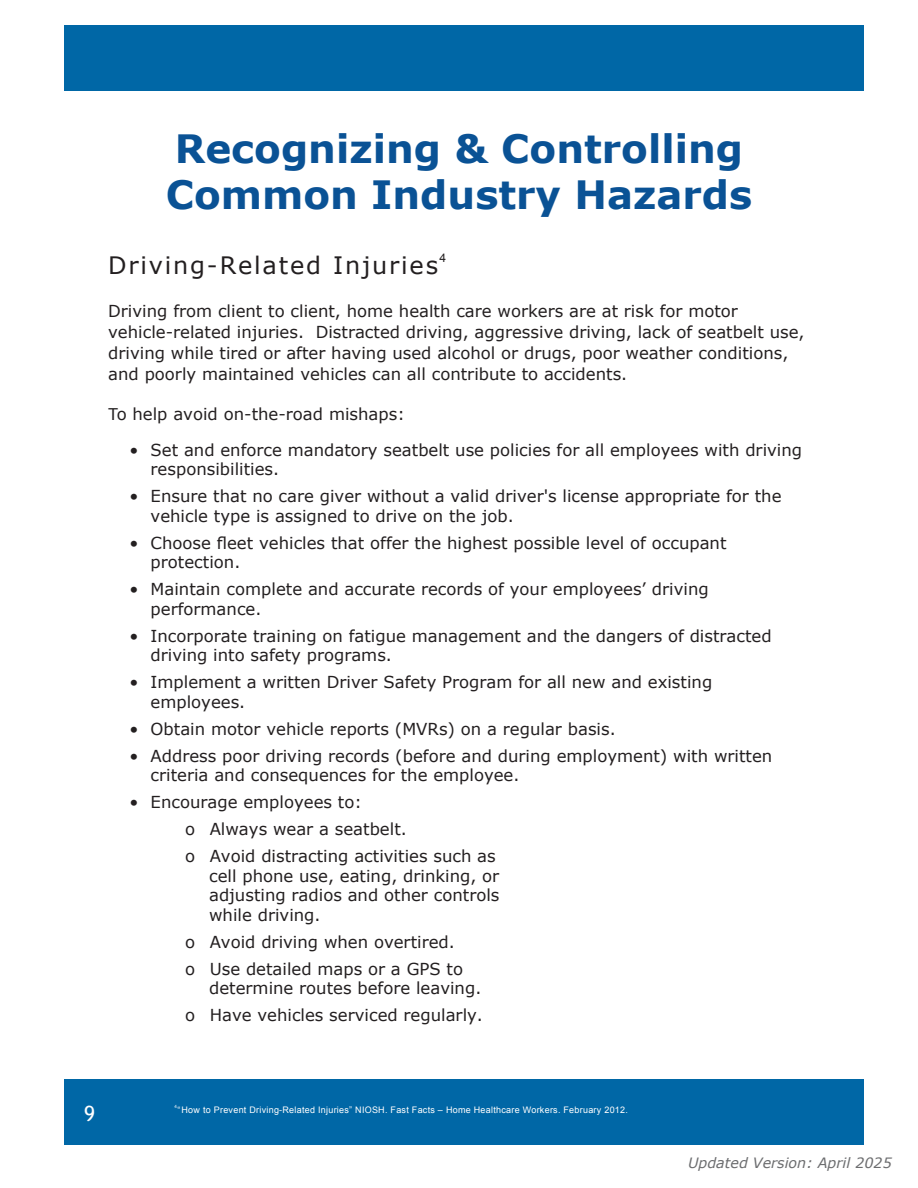
<style>
.page{position:relative;width:918px;height:1188px;background:#fff}
.page>*{position:absolute;margin:0;border:0;box-sizing:border-box;transform-origin:0 0}
.t1{font:700 39px/46.8px "Verdana";color:#0a5295}
.t2{font:24px "Verdana";letter-spacing:.075em;color:#231f20}
.t3{font:21px "Trebuchet MS";color:#fff}
.t4{font:16.5px/19.5px "Verdana";color:#231f20}
.t5{font:italic 14.25px "Verdana";color:#6c6d6f}
.t6{font:12px "Arial";color:#231f20}
.t7{font:9px "Arial";letter-spacing:.03em;color:#fff}
.t8{font:4.5px "Arial";color:#fff}
.s1{font-family:"Arial"}
</style>
<div class="page">
<div style="left:64px;top:1080px;width:800px;height:65px;background:#0067a6"></div>
<div style="left:64px;top:26px;width:800px;height:65px;background:#0067a6"></div>
<h1 class="t1" style="left:166px;top:125px;width:588px">Recognizing &amp; Controlling<br>Common Industry Hazards</h1>
<h2 class="t2" style="left:108px;top:250px;width:332px">Driving-Related Injuries</h2>
<p class="t6" style="left:440px;top:250px;width:8px">4</p>
<p class="t4" style="left:108px;top:300px;width:698px;line-height:21px">Driving from client to client, home health care workers are at risk for motor vehicle-related injuries. Distracted driving, aggressive driving, lack of seatbelt use, driving while tired or after having used alcohol or drugs, poor weather conditions, and poorly maintained vehicles can all contribute to accidents.</p>
<p class="t4" style="left:108px;top:404px;width:298px"><span class="s1">T</span>o help avoid on-the-road mishaps:</p>
<p class="t4" style="left:151px;top:440px;width:653px;text-indent:-21px">• Set and enforce mandatory seatbelt use policies for all employees with driving responsibilities.</p>
<p class="t4" style="left:151px;top:487px;width:632px;text-indent:-21px">• Ensure that no care giver without a valid driver's license appropriate for the vehicle type is assigned to drive on the job.</p>
<p class="t4" style="left:151px;top:533px;width:578px;text-indent:-21px">• Choose fleet vehicles that offer the highest possible level of occupant protection.</p>
<p class="t4" style="left:151px;top:580px;width:560px;text-indent:-21px">• Maintain complete and accurate records of your employees’ driving performance.</p>
<p class="t4" style="left:151px;top:626px;width:623px;text-indent:-21px">• Incorporate training on fatigue management and the dangers of distracted driving into safety programs.</p>
<p class="t4" style="left:151px;top:673px;width:563px;text-indent:-21px">• Implement a written Driver Safety Program for all new and existing employees.</p>
<p class="t4" style="left:130px;top:719px;width:488px">• Obtain motor vehicle reports (MVRs) on a regular basis.</p>
<p class="t4" style="left:151px;top:746px;width:623px;text-indent:-21px">• Address poor driving records (before and during employment) with written criteria and consequences for the employee.</p>
<p class="t4" style="left:185px;top:789px;width:312px;line-height:27px;text-indent:-56px">• Encourage employees to:<br>o Always wear a seatbelt.<br>o Avoid distracting activities such as</p>
<p class="t4" style="left:209px;top:866px;width:292px;text-align:justify">cell phone use, eating, drinking, or adjusting radios and other controls while driving.</p>
<p class="t4" style="left:185px;top:929px;width:279px;line-height:27px">o Avoid driving when overtired. o Use detailed maps or a GPS to</p>
<p class="t4" style="left:185px;top:975px;width:299px;line-height:27px;text-align:right">determine routes before leaving.<br>o Have vehicles serviced regularly.</p>
<p class="t3" style="left:84px;top:1101px;width:13px">9</p>
<p class="t8" style="left:175px;top:1104px;width:4px">4</p>
<p class="t7" style="left:177px;top:1104px;width:452px">“How to Prevent Driving-Related Injuries” NIOSH. Fast Facts – Home Healthcare Workers. February 2012.</p>
<p class="t5" style="left:688px;top:1154px;width:205px">Updated Version: April 2025</p>
</div>
